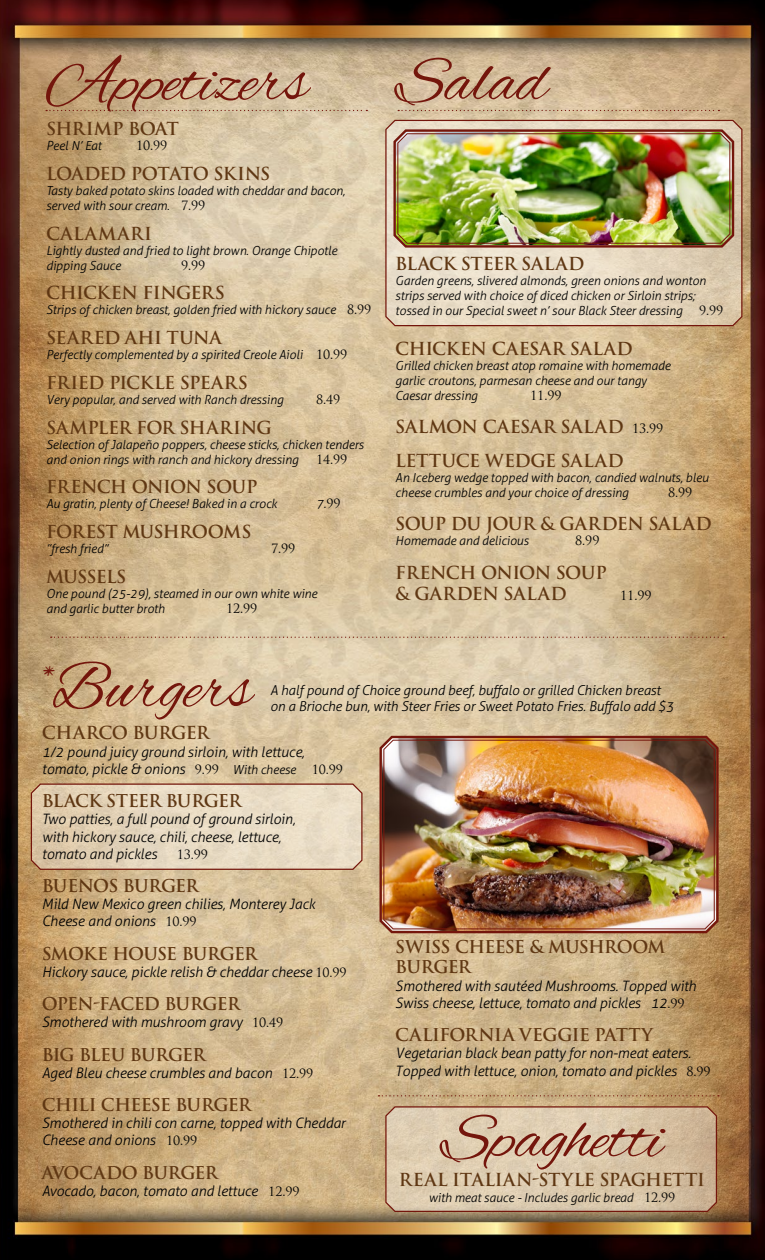
<style>
.page{position:relative;width:765px;height:1260px;background:#fff}
.page>*{position:absolute;margin:0;border:0;box-sizing:border-box;transform-origin:0 0}
.t1{font:66.25px "Alex Brush ROB";color:#74160c}
.t2{font:700 17.5px/21px "Trajan Pro";letter-spacing:-.025em;color:#5f3713}
.t3{font:700 17.5px/33.5px "Trajan Pro";color:#5f3713}
.t4{font:700 17.5px "Trajan Pro";letter-spacing:.045em;color:#5f3713}
.t5{font:700 17.5px "Trajan Pro";letter-spacing:-.045em;color:#5f3713}
.t6{font:700 17.25px/20.6px "Trajan Pro";letter-spacing:-.045em;color:#5f3713}
.t7{font:700 17.25px "Trajan Pro";letter-spacing:-.025em;color:#5f3713}
.t8{font:italic 300 14.38px/17.2px "Aller";letter-spacing:-.01em;color:#000}
.t9{font:italic 300 13.62px/16.4px "Aller";letter-spacing:-.01em;color:#000}
.t10{font:italic 300 12.5px/15px "Aller";letter-spacing:-.01em;color:#000}
.t11{font:12.5px "Trajan Pro";letter-spacing:-.01em;color:#000}
.s1{font-family:"Trajan Pro";font-weight:400;font-style:normal}
.s2{font-family:"Aller";font-weight:300;font-style:italic}
.s3{font-weight:400;font-size:12.5px;color:#000}
.s4{font-family:"Trajan Pro";font-weight:400;font-style:normal;font-size:12.5px}
.s5{font-size:12.5px}
</style>
<div class="page">
<img style="left:0;top:0;width:765px;height:1260px">
<svg style="left:30px;top:782px;width:333px;height:89px;background:#e1cfb6"></svg>
<div style="left:50px;top:630px;width:685px;height:14px;background:#000;opacity:.75"></div>
<svg style="left:51px;top:637px;width:673px;height:1px"></svg>
<div style="left:45px;top:103px;width:334px;height:15px;background:#000;opacity:.75"></div>
<svg style="left:46px;top:110px;width:321px;height:1px"></svg>
<svg style="left:385px;top:119px;width:358px;height:208px;background:#e1d0b9"></svg>
<div style="left:397px;top:103px;width:334px;height:15px;background:#000;opacity:.75"></div>
<svg style="left:398px;top:110px;width:321px;height:1px"></svg>
<img style="left:391px;top:127px;width:345px;height:123px">
<div style="left:397px;top:133px;width:333px;height:111px;border:1px solid #74160c;border-radius:9px"></div>
<img style="left:377px;top:734px;width:344px;height:201px">
<div style="left:383px;top:740px;width:332px;height:189px;border:1px solid #74160c;border-radius:9px"></div>
<svg style="left:385px;top:1105px;width:333px;height:108px;background:#d6c1a5"></svg>
<div style="left:378px;top:1089px;width:353px;height:14px;background:#000;opacity:.75"></div>
<svg style="left:378px;top:1095px;width:341px;height:1px"></svg>
<h1 class="t1" style="left:46px;top:42px;width:263px">Appetizers</h1>
<h2 class="t2" style="left:46px;top:118px;width:134px">SHRIMP BOAT</h2>
<p class="t10" style="left:46px;top:138px;width:57px">Peel N’ Eat</p>
<p class="t11" style="left:136px;top:138px;width:33px">10.99</p>
<h2 class="t2" style="left:46px;top:163px;width:226px">LOADED POTATO SKINS</h2>
<p class="t10" style="left:46px;top:183px;width:301px">Tasty baked potato skins loaded with cheddar and bacon, served with sour cream. <span class="s1">7.99</span></p>
<h2 class="t4" style="left:46px;top:222px;width:107px">CALAMARI</h2>
<p class="t10" style="left:46px;top:243px;width:293px">Lightly dusted and fried to light brown. Orange Chipotle dipping Sauce</p>
<p class="t11" style="left:181px;top:257px;width:26px">9.99</p>
<h2 class="t2" style="left:46px;top:283px;width:180px">CHICKEN FINGERS</h2>
<p class="t10" style="left:46px;top:302px;width:327px">Strips of chicken breast, golden fried with hickory sauce <span class="s1">8.99</span></p>
<h2 class="t3" style="left:46px;top:321px;width:177px">SEARED AHI TUNA</h2>
<p class="t10" style="left:46px;top:347px;width:303px">Perfectly complemented by a spirited Creole Aioli <span class="s1">10.99</span></p>
<h2 class="t2" style="left:46px;top:372px;width:203px">FRIED PICKLE SPEARS</h2>
<p class="t10" style="left:46px;top:392px;width:239px">Very popular, and served with Ranch dressing</p>
<p class="t11" style="left:316px;top:391px;width:26px">8.49</p>
<h2 class="t2" style="left:46px;top:417px;width:227px">SAMPLER FOR SHARING</h2>
<p class="t10" style="left:46px;top:437px;width:319px">Selection of Jalapeño poppers, cheese sticks, chicken tenders and onion rings with ranch and hickory dressing</p>
<p class="t11" style="left:316px;top:451px;width:33px">14.99</p>
<h2 class="t2" style="left:46px;top:477px;width:213px">FRENCH ONION SOUP</h2>
<p class="t10" style="left:46px;top:496px;width:233px">Au gratin, plenty of Cheese! Baked in a crock</p>
<p class="t11" style="left:316px;top:496px;width:26px"><span class="s2">7</span>.99</p>
<h2 class="t2" style="left:46px;top:521px;width:207px">FOREST MUSHROOMS</h2>
<p class="t10" style="left:46px;top:541px;width:63px">”fresh fried”</p>
<p class="t11" style="left:271px;top:541px;width:26px">7.99</p>
<h2 class="t5" style="left:46px;top:566px;width:82px">MUSSELS</h2>
<p class="t10" style="left:46px;top:586px;width:273px">One pound (25-29), steamed in our own white wine and garlic butter broth</p>
<p class="t11" style="left:226px;top:600px;width:33px">12.99</p>
<h1 class="t1" style="left:395px;top:42px;width:154px">Salad</h1>
<h2 class="t2" style="left:395px;top:253px;width:191px">BLACK STEER SALAD</h2>
<p class="t10" style="left:395px;top:273px;width:312px">Garden greens, slivered almonds, green onions and wonton strips served with choice of diced chicken or Sirloin strips; tossed in our Special sweet n’ sour Black Steer dressing</p>
<p class="t11" style="left:699px;top:302px;width:26px">9.99</p>
<h2 class="t2" style="left:395px;top:338px;width:239px">CHICKEN CAESAR SALAD</h2>
<p class="t10" style="left:395px;top:358px;width:277px">Grilled chicken breast atop romaine with homemade garlic croutons, parmesan cheese and our tangy<br>Caesar dressing</p>
<p class="t11" style="left:530px;top:387px;width:33px">11.99</p>
<h2 class="t3" style="left:395px;top:410px;width:269px">SALMON CAESAR SALAD <span class="s3">13.99<br></span>LETTUCE WEDGE SALAD</h2>
<p class="t10" style="left:395px;top:470px;width:315px">An Iceberg wedge topped with bacon, candied walnuts, bleu cheese crumbles and your choice of dressing</p>
<p class="t11" style="left:668px;top:484px;width:26px">8.99</p>
<h2 class="t2" style="left:395px;top:513px;width:318px">SOUP DU JOUR &amp; GARDEN SALAD</h2>
<p class="t10" style="left:395px;top:533px;width:135px">Homemade and delicious</p>
<p class="t11" style="left:575px;top:533px;width:26px">8.99</p>
<h2 class="t2" style="left:395px;top:562px;width:213px">FRENCH ONION SOUP &amp; GARDEN SALAD</h2>
<p class="t11" style="left:620px;top:587px;width:33px">11.99</p>
<h1 class="t1" style="left:42px;top:649px;width:212px"><sup>*</sup>Burgers</h1>
<h2 class="t2" style="left:42px;top:723px;width:169px">CHARCO BURGER</h2>
<p class="t8" style="left:42px;top:743px;width:264px">1/2 pound juicy ground sirloin, with lettuce, tomato, pickle &amp; onions <span class="s4">9.99</span> <span class="s5">With cheese</span></p>
<p class="t9" style="left:270px;top:682px;width:406px">A half pound of Choice ground beef, buffalo or grilled Chicken breast on a Brioche bun, with Steer Fries or Sweet Potato Fries. Buffalo add $3</p>
<p class="t11" style="left:312px;top:761px;width:33px">10.99</p>
<h3 class="t6" style="left:42px;top:791px;width:201px">BLACK STEER BURGER</h3>
<p class="t8" style="left:42px;top:811px;width:255px">Two patties, a full pound of ground sirloin, with hickory sauce, chili, cheese, lettuce, tomato and pickles</p>
<p class="t11" style="left:177px;top:846px;width:33px">13.99</p>
<h3 class="t6" style="left:42px;top:876px;width:158px">BUENOS BURGER</h3>
<p class="t8" style="left:42px;top:896px;width:275px">Mild New Mexico green chilies, Monterey Jack<br>Cheese and onions <span class="s4">10.99</span></p>
<h3 class="t6" style="left:42px;top:943px;width:217px">SMOKE HOUSE BURGER</h3>
<p class="t8" style="left:42px;top:963px;width:306px">Hickory sauce, pickle relish &amp; cheddar cheese <span class="s4">10.99</span></p>
<h3 class="t6" style="left:42px;top:994px;width:200px">OPEN-FACED BURGER</h3>
<p class="t8" style="left:42px;top:1014px;width:243px">Smothered with mushroom gravy <span class="s4">10.49</span></p>
<h3 class="t6" style="left:42px;top:1044px;width:165px">BIG BLEU BURGER</h3>
<p class="t8" style="left:42px;top:1064px;width:273px">Aged Bleu cheese crumbles and bacon <span class="s4">12.99</span></p>
<h3 class="t6" style="left:42px;top:1095px;width:211px">CHILI CHEESE BURGER</h3>
<p class="t8" style="left:42px;top:1114px;width:305px">Smothered in chili con carne, topped with Cheddar<br>Cheese and onions <span class="s4">10.99</span></p>
<h3 class="t6" style="left:42px;top:1162px;width:178px">AVOCADO BURGER</h3>
<p class="t8" style="left:42px;top:1182px;width:259px">Avocado, bacon, tomato and lettuce <span class="s4">12.99</span></p>
<h3 class="t6" style="left:395px;top:936px;width:272px">SWISS CHEESE &amp; MUSHROOM<br>BURGER</h3>
<p class="t8" style="left:395px;top:977px;width:302px">Smothered with sautéed Mushrooms. Topped with<br>Swiss cheese, lettuce, tomato and pickles 12<span class="s4">.99</span></p>
<h3 class="t7" style="left:395px;top:1024px;width:259px">CALIFORNIA VEGGIE PATTY</h3>
<p class="t8" style="left:395px;top:1045px;width:317px">Vegetarian black bean patty for non-meat eaters.<br>Topped with lettuce, onion, tomato and pickles <span class="s4">8.99</span></p>
<h1 class="t1" style="left:441px;top:1099px;width:224px">Spaghetti</h1>
<h2 class="t2" style="left:399px;top:1170px;width:308px">REAL ITALIAN-STYLE SPAGHETTI</h2>
<p class="t10" style="left:429px;top:1190px;width:248px">with meat sauce - Includes garlic bread <span class="s1">12.99</span></p>
</div>
